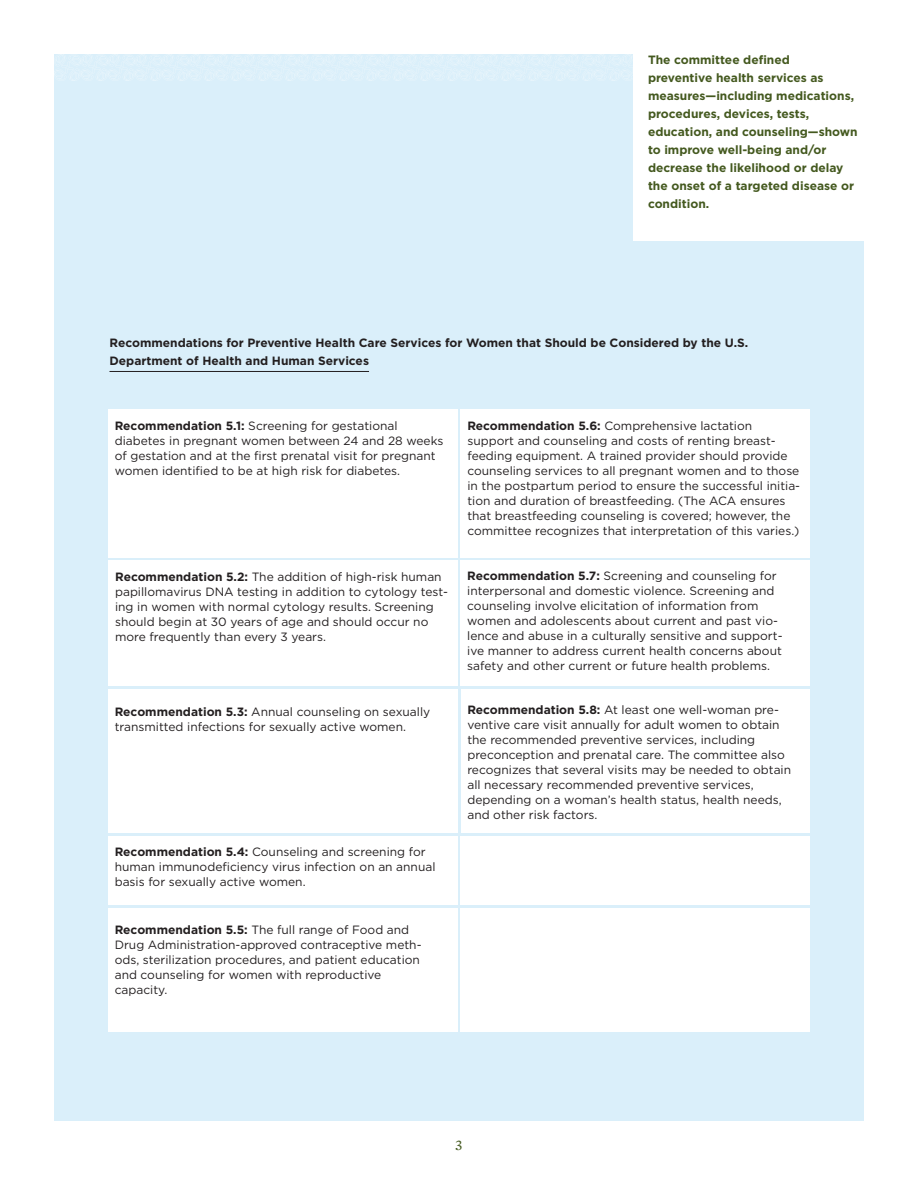
<style>
.page{position:relative;width:918px;height:1188px;background:#fff}
.page>*{position:absolute;margin:0;border:0;box-sizing:border-box;transform-origin:0 0}
.t1{font:15px "Mercury Text G2";color:#44591f}
.Table__Data{font:12px/15px "Gotham";color:#231f20}
.Sidebar{font:700 12px/18px "Gotham";color:#44591f}
.Table__Header{font:700 12px/18px "Gotham";color:#231f20}
.s1{font-weight:700}
</style>
<div class="page">
<div style="left:54px;top:54px;width:810px;height:1066px;background:#daeffa"></div>
<div style="left:39px;top:54px;width:825px;height:27px;background:#def1fa"></div>
<div style="left:633px;top:36px;width:251px;height:205px;background:#fff"></div>
<hr style="left:109px;top:371px;width:260px;height:1px;background:#231f20">
<div style="left:461px;top:409px;width:349px;height:148px;background:#fff"></div>
<div style="left:461px;top:690px;width:348px;height:143px;background:#fff"></div>
<div style="left:461px;top:561px;width:349px;height:125px;background:#fff"></div>
<div style="left:108px;top:409px;width:349px;height:148px;background:#fff"></div>
<div style="left:108px;top:561px;width:349px;height:125px;background:#fff"></div>
<div style="left:108px;top:908px;width:349px;height:124px;background:#fff"></div>
<div style="left:108px;top:836px;width:349px;height:69px;background:#fff"></div>
<div style="left:108px;top:690px;width:349px;height:143px;background:#fff"></div>
<div style="left:461px;top:836px;width:349px;height:69px;background:#fff"></div>
<div style="left:461px;top:908px;width:349px;height:124px;background:#fff"></div>
<p class="Sidebar" style="left:648px;top:51px;width:177px">The committee defined preventive health services as</p>
<p class="Sidebar" style="left:648px;top:87px;width:208px">measures—including medications, procedures, devices, tests,</p>
<p class="Sidebar" style="left:648px;top:123px;width:211px">education, and counseling—shown to improve well-being and/or</p>
<p class="Sidebar" style="left:648px;top:159px;width:208px">decrease the likelihood or delay the onset of a targeted disease or condition.</p>
<p class="Table__Header" style="left:109px;top:334px;width:640px">Recommendations for Preventive Health Care Services for Women that Should be Considered by the U.S.<br>Department of Health and Human Services</p>
<p class="Table__Data" style="left:115px;top:418px;width:330px"><span class="s1">Recommendation 5.1:</span> Screening for gestational diabetes in pregnant women between 24 and 28 weeks of gestation and at the first prenatal visit for pregnant women identified to be at high risk for diabetes.</p>
<p class="Table__Data" style="left:115px;top:569px;width:334px"><span class="s1">Recommendation 5.2:</span> The addition of high-risk human papillomavirus DNA testing in addition to cytology test&shy;ing in women with normal cytology results. Screening should begin at 30 years of age and should occur no more frequently than every 3 years.</p>
<p class="Table__Data" style="left:115px;top:704px;width:317px"><span class="s1">Recommendation 5.3:</span> Annual counseling on sexually transmitted infections for sexually active women.</p>
<p class="Table__Data" style="left:115px;top:844px;width:322px"><span class="s1">Recommendation 5.4:</span> Counseling and screening for human immunodeficiency virus infection on an annual basis for sexually active women.</p>
<p class="Table__Data" style="left:115px;top:922px;width:308px"><span class="s1">Recommendation 5.5:</span> The full range of Food and Drug Administration-approved contraceptive meth&shy;ods, sterilization procedures, and patient education and counseling for women with reproductive capacity.</p>
<p class="Table__Data" style="left:467px;top:418px;width:334px"><span class="s1">Recommendation 5.6:</span> Comprehensive lactation support and counseling and costs of renting breast&shy;feeding equipment. A trained provider should provide counseling services to all pregnant women and to those in the postpartum period to ensure the successful initia&shy;tion and duration of breastfeeding. (The ACA ensures that breastfeeding counseling is covered; however, the committee recognizes that interpretation of this varies.)</p>
<p class="Table__Data" style="left:467px;top:568px;width:317px"><span class="s1">Recommendation 5.7:</span> Screening and counseling for interpersonal and domestic violence. Screening and counseling involve elicitation of information from women and adolescents about current and past vio&shy;lence and abuse in a culturally sensitive and support&shy;ive manner to address current health concerns about safety and other current or future health problems.</p>
<p class="Table__Data" style="left:467px;top:702px;width:325px"><span class="s1">Recommendation 5.8:</span> At least one well-woman pre&shy;ventive care visit annually for adult women to obtain the recommended preventive services, including preconception and prenatal care. The committee also recognizes that several visits may be needed to obtain all necessary recommended preventive services,</p>
<p class="Table__Data" style="left:467px;top:792px;width:316px">depending on a woman’s health status, health needs, and other risk factors.</p>
<p class="t1" style="left:455px;top:1135px;width:9px">3</p>
</div>
